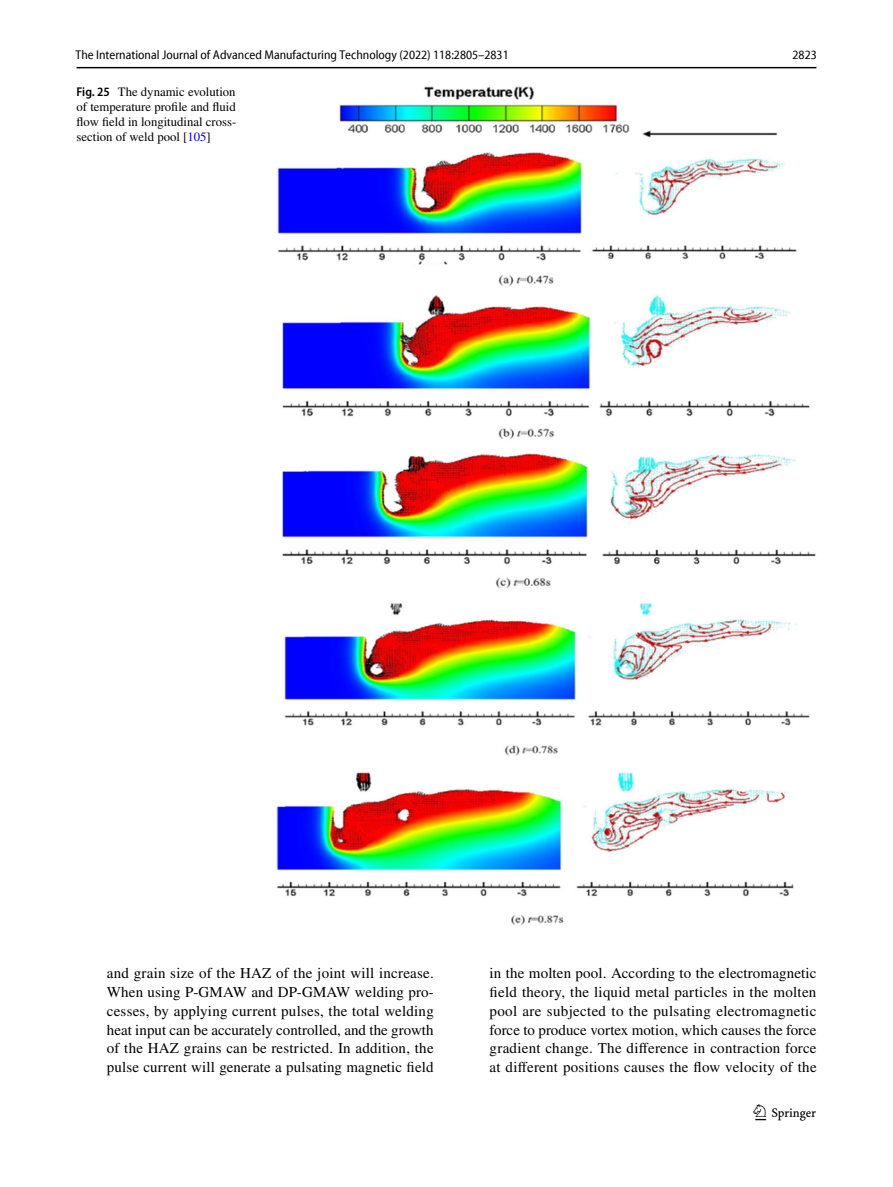
<style>
.page{position:relative;width:893px;height:1187px;background:#fff}
.page>*{position:absolute;margin:0;border:0;box-sizing:border-box;transform-origin:0 0}
.t1{font:22.5px "Springnew Regular 3";color:#000}
.t2{font:15px/18.8px "STIX";letter-spacing:.015em;color:#000;text-align:justify}
.t3{font:12.75px/15px "STIX";color:#000;text-align:justify}
.t4{font:semi-condensed 12.75px "Myriad Pro Unic";color:#000}
.s1{font-family:"Myriad Pro";font-weight:600;font-stretch:semi-condensed}
.s2{color:#00f}
</style>
<div class="page">
<hr style="left:77px;top:67px;width:739px;height:1px;background:#000">
<img style="left:276px;top:87px;width:540px;height:838px">
<p class="t4" style="left:76px;top:50px;width:435px">The International Journal of Advanced Manufacturing Technology (2022) 118:2805–2831</p>
<p class="t4" style="left:792px;top:50px;width:26px">2823</p>
<p class="t3" style="left:77px;top:85px;width:161px"><span class="s1">Fig. 25</span> The dynamic evolution of temperature profile and fluid flow field in longitudinal cross&shy;section of weld pool [<span class="s2">105</span>]</p>
<p class="t2" style="left:107px;top:964px;width:328px">and grain size of the HAZ of the joint will increase.<br>When using P-GMAW and DP-GMAW welding pro&shy;cesses, by applying current pulses, the total welding heat input can be accurately controlled, and the growth of the HAZ grains can be restricted. In addition, the pulse current will generate a pulsating magnetic field</p>
<p class="t2" style="left:490px;top:964px;width:329px">in the molten pool. According to the electromagnetic field theory, the liquid metal particles in the molten pool are subjected to the pulsating electromagnetic force to produce vortex motion, which causes the force gradient change. The difference in contraction force at different positions causes the flow velocity of the</p>
<h1 class="t1" style="left:755px;top:1104px;width:62px">1 3</h1>
</div>
